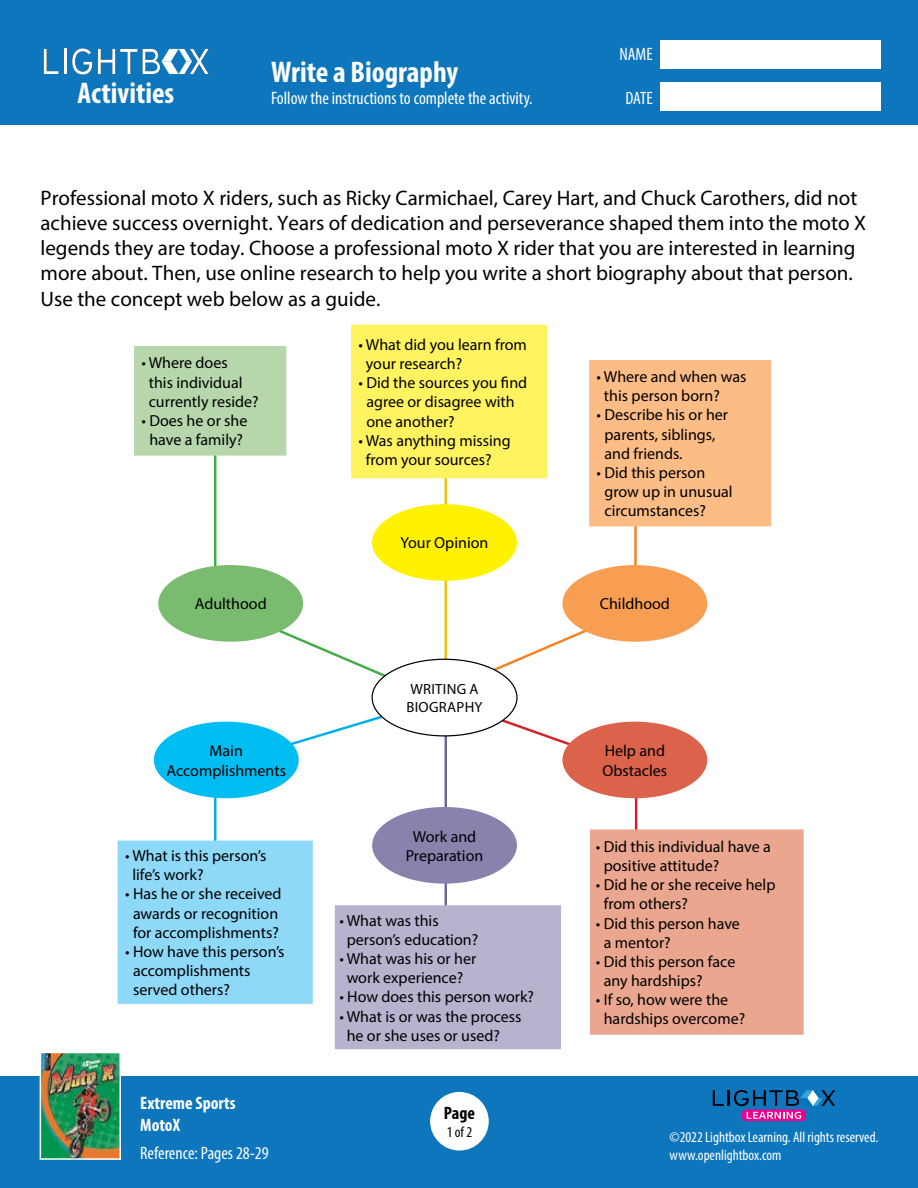
<style>
.page{position:relative;width:918px;height:1188px;background:#fff}
.page>*{position:absolute;margin:0;border:0;box-sizing:border-box;transform-origin:0 0}
.t1{font:700 condensed 30px "Myriad Pro";color:#fff}
.t2{font:21px/25.2px "Myriad Pro";color:#000}
.t3{font:condensed 18px "Myriad Pro";color:#fff}
.t4{font:700 condensed 18px/21.6px "Myriad Pro";color:#fff}
.t5{font:700 condensed 18px "Myriad Pro";color:#000}
.t6{font:16.05px/19.2px "Myriad Pro";color:#000}
.t7{font:condensed 15px/18px "Myriad Pro";color:#fff}
.t8{font:condensed 15px "Myriad Pro";color:#000}
.t9{font:14.7px/17.7px "Myriad Pro";letter-spacing:.02em;color:#000}
</style>
<div class="page">
<div style="left:0;top:1076px;width:918px;height:112px;background:#0d76bd"></div>
<div style="left:0;top:0;width:918px;height:125px;background:#0d76bd"></div>
<div style="left:430px;top:1092px;width:59px;height:59px;background:#fff;border-radius:50%"></div>
<div style="left:660px;top:40px;width:220px;height:29px;background:#fff"></div>
<div style="left:660px;top:82px;width:220px;height:29px;background:#fff"></div>
<svg style="left:44px;top:49px;width:15px;height:25px"></svg>
<hr style="left:64px;top:49px;width:3px;height:25px;background:#fff">
<svg style="left:72px;top:48px;width:20px;height:27px"></svg>
<svg style="left:98px;top:49px;width:111px;height:25px"></svg>
<svg style="left:742px;top:1110px;width:64px;height:11px"></svg>
<svg style="left:713px;top:1090px;width:122px;height:16px"></svg>
<svg style="left:747px;top:1112px;width:54px;height:7px"></svg>
<img style="left:43px;top:1055px;width:75px;height:102px">
<div style="left:40px;top:1052px;width:81px;height:108px;border:2px solid #fff"></div>
<hr style="left:445px;top:387px;width:2px;height:302px;background:#e4c70f">
<hr style="left:445px;top:722px;width:2px;height:295px;background:#6c6798">
<hr style="left:214px;top:762px;width:2px;height:125px;background:#00aeef">
<hr style="left:214px;top:428px;width:2px;height:153px;background:#41ad49">
<hr style="left:635px;top:768px;width:2px;height:146px;background:#d2232a">
<hr style="left:634px;top:504px;width:3px;height:105px;background:#f58220">
<svg style="left:229px;top:606px;width:411px;height:165px"></svg>
<div style="left:138px;top:350px;width:145px;height:102px;background:#b6d6ac"></div>
<div style="left:134px;top:346px;width:152px;height:110px;border:8px solid #b6d6ac"></div>
<div style="left:158px;top:565px;width:145px;height:77px;background:#79bc6f;border-radius:50%"></div>
<div style="left:154px;top:722px;width:145px;height:76px;background:#00bdf2;border-radius:50%"></div>
<div style="left:562px;top:722px;width:145px;height:76px;background:#db634b;border-radius:50%"></div>
<div style="left:562px;top:565px;width:145px;height:77px;background:#f89e53;border-radius:50%"></div>
<div style="left:372px;top:504px;width:145px;height:77px;background:#fff200;border-radius:50%"></div>
<div style="left:372px;top:807px;width:145px;height:77px;background:#8783ad;border-radius:50%"></div>
<div style="left:372px;top:659px;width:145px;height:77px;background:#fff;border-radius:50%"></div>
<div style="left:355px;top:328px;width:189px;height:146px;background:#fff45f"></div>
<div style="left:351px;top:325px;width:196px;height:153px;border:8px solid #fff45f"></div>
<div style="left:593px;top:364px;width:175px;height:159px;background:#fcbc86"></div>
<div style="left:589px;top:360px;width:182px;height:166px;border:8px solid #fcbc86"></div>
<div style="left:121px;top:844px;width:188px;height:156px;background:#8ed8f8"></div>
<div style="left:118px;top:841px;width:195px;height:163px;border:8px solid #8ed8f8"></div>
<div style="left:337px;top:908px;width:222px;height:139px;background:#b6b3cf"></div>
<div style="left:335px;top:905px;width:226px;height:144px;border:4px solid #b6b3cf"></div>
<div style="left:593px;top:832px;width:208px;height:200px;background:#eaa68f"></div>
<div style="left:590px;top:830px;width:214px;height:205px;border:6px solid #eaa68f"></div>
<h1 class="t1" style="left:78px;top:74px;width:98px">Activities</h1>
<h1 class="t1" style="left:271px;top:54px;width:189px">Write a Biography</h1>
<p class="t3" style="left:271px;top:87px;width:263px">Follow the instructions to complete the activity.</p>
<p class="t3" style="left:620px;top:44px;width:35px">NAME</p>
<p class="t3" style="left:626px;top:87px;width:29px">DATE</p>
<p class="t2" style="left:40px;top:185px;width:827px">Professional moto X riders, such as Ricky Carmichael, Carey Hart, and Chuck Carothers, did not achieve success overnight. Years of dedication and perseverance shaped them into the moto X legends they are today. Choose a professional moto X rider that you are interested in learning more about. Then, use online research to help you write a short biography about that person.<br>Use the concept web below as a guide.</p>
<p class="t6" style="left:149px;top:353px;width:111px;text-indent:-7px">• Where does<br>this individual currently reside?</p>
<p class="t6" style="left:142px;top:411px;width:108px;text-align:center">• Does he or she have a family?</p>
<p class="t6" style="left:195px;top:594px;width:73px">Adulthood</p>
<p class="t6" style="left:167px;top:741px;width:121px;text-align:center">Main<br>Accomplishments</p>
<p class="t6" style="left:132px;top:846px;width:136px;text-indent:-7px">• What is this person’s life’s work?</p>
<p class="t6" style="left:125px;top:884px;width:158px;text-align:center">• Has he or she received awards or recognition for accomplishments?</p>
<p class="t6" style="left:133px;top:942px;width:153px;text-indent:-8px">• How have this person’s accomplishments served others?</p>
<p class="t4" style="left:140px;top:1092px;width:97px">Extreme Sports<br>MotoX</p>
<p class="t3" style="left:140px;top:1142px;width:130px">Reference: Pages 28-29</p>
<p class="t6" style="left:366px;top:335px;width:163px;text-indent:-7px">• What did you learn from your research?</p>
<p class="t6" style="left:366px;top:373px;width:162px;text-indent:-8px">• Did the sources you find agree or disagree with one another?</p>
<p class="t6" style="left:366px;top:431px;width:146px;text-indent:-7px">• Was anything missing from your sources?</p>
<p class="t6" style="left:401px;top:533px;width:89px">Your Opinion</p>
<p class="t9" style="left:407px;top:680px;width:77px">WRITING A<br>BIOGRAPHY</p>
<p class="t6" style="left:406px;top:826px;width:79px;text-align:center">Work and<br>Preparation</p>
<p class="t6" style="left:347px;top:910px;width:133px;text-indent:-7px">• What was this person’s education?</p>
<p class="t6" style="left:339px;top:949px;width:138px;text-align:center">• What was his or her work experience?</p>
<p class="t6" style="left:339px;top:987px;width:196px">• How does this person work?</p>
<p class="t6" style="left:347px;top:1006px;width:176px;text-indent:-7px">• What is or was the process he or she uses or used?</p>
<p class="t5" style="left:444px;top:1102px;width:33px">Page</p>
<p class="t8" style="left:447px;top:1123px;width:27px">1 of 2</p>
<p class="t6" style="left:604px;top:367px;width:144px;text-indent:-7px">• Where and when was this person born?</p>
<p class="t6" style="left:605px;top:405px;width:125px;text-indent:-8px">• Describe his or her parents, siblings, and friends.</p>
<p class="t6" style="left:605px;top:463px;width:130px;text-indent:-8px">• Did this person grow up in unusual circumstances?</p>
<p class="t6" style="left:600px;top:594px;width:72px">Childhood</p>
<p class="t6" style="left:603px;top:741px;width:66px">Help and<br>Obstacles</p>
<p class="t6" style="left:604px;top:837px;width:169px;text-indent:-8px">• Did this individual have a positive attitude?</p>
<p class="t6" style="left:604px;top:875px;width:173px;text-indent:-8px">• Did he or she receive help from others?</p>
<p class="t6" style="left:604px;top:913px;width:138px;text-indent:-8px">• Did this person have a mentor?</p>
<p class="t6" style="left:604px;top:952px;width:133px;text-indent:-8px">• Did this person face any hardships?</p>
<p class="t6" style="left:604px;top:990px;width:143px;text-indent:-8px">• If so, how were the hardships overcome?</p>
<p class="t7" style="left:670px;top:1128px;width:210px">©2022 Lightbox Learning. All rights reserved. www.openlightbox.com</p>
</div>
